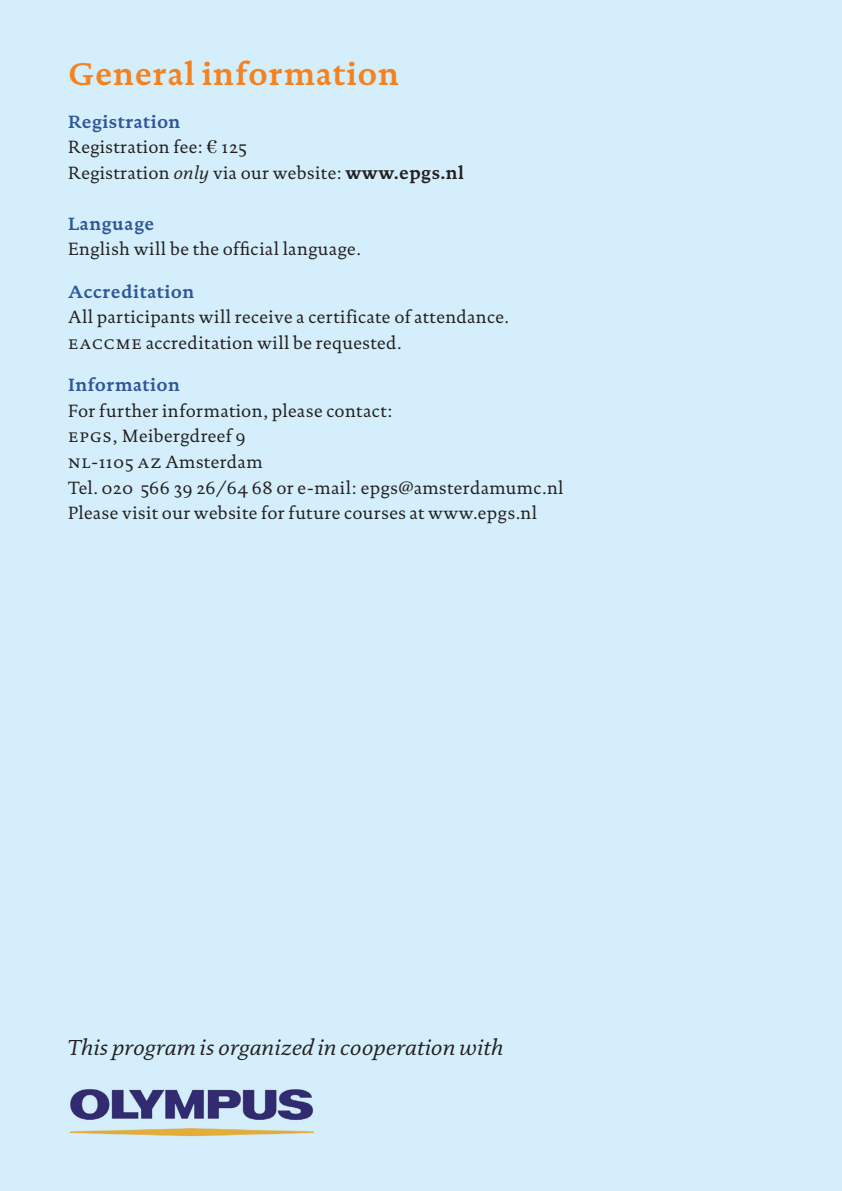
<style>
.page{position:relative;width:842px;height:1191px;background:#d4effb}
.page>*{position:absolute;margin:0;border:0;box-sizing:border-box;transform-origin:0 0}
.t1{font:700 32px "DTL Documenta ST";letter-spacing:.025em;color:#f58220}
.t2{font:italic 22px "DTL Documenta ST";letter-spacing:.01em;color:#231f20}
.t3{font:18px/25.6px "DTL Documenta ST";letter-spacing:.025em;color:#231f20}
.t4{font:700 18px "DTL Documenta ST";letter-spacing:.025em;color:#2f5699}
.s1{font-weight:700;color:#2f5699}
.s2{font-family:"Linotype Euro Font Ato F"}
.s3{font-style:italic}
.s4{font-weight:700}
.s5{font-family:"DTL Documenta T Caps"}
</style>
<div class="page">
<img style="left:64px;top:1084px;width:263px;height:56px">
<h1 class="t1" style="left:68px;top:55px;width:332px">General information</h1>
<p class="t3" style="left:68px;top:109px;width:397px"><span class="s1">Registration<br></span>Registration fee: <span class="s2">j</span> 125<br>Registration <span class="s3">only</span> via our website: <span class="s4">www.epgs.nl</span></p>
<p class="t4" style="left:68px;top:213px;width:88px">Language</p>
<p class="t3" style="left:68px;top:236px;width:294px">English will be the official language.</p>
<p class="t4" style="left:68px;top:281px;width:128px">Accreditation</p>
<p class="t3" style="left:68px;top:304px;width:442px">All participants will receive a certificate of attendance. <span class="s5">eaccme</span> accreditation will be requested.</p>
<p class="t4" style="left:68px;top:374px;width:113px">Information</p>
<p class="t3" style="left:68px;top:398px;width:497px">For further information, please contact:<br><span class="s5">epgs,</span> Meibergdreef 9<br><span class="s5">nl</span>-1105 <span class="s5">az</span> Amsterdam<br>Tel. 020 566 39 26/64 68 or e-mail: epgs@amsterdamumc.nl Please visit our website for future courses at www.epgs.nl</p>
<p class="t2" style="left:68px;top:1034px;width:437px">This program is organized in cooperation with</p>
</div>
